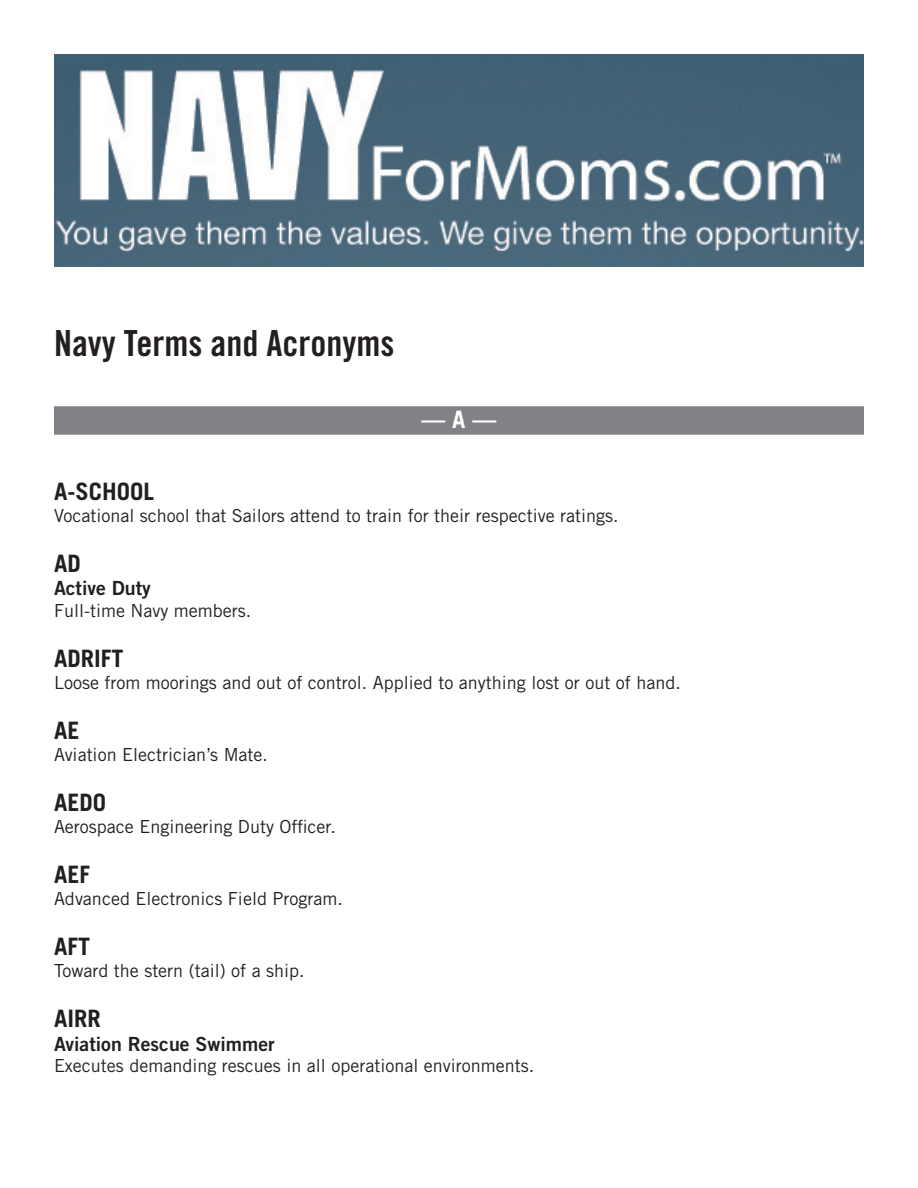
<style>
.page{position:relative;width:918px;height:1188px;background:#fff}
.page>*{position:absolute;margin:0;border:0;box-sizing:border-box;transform-origin:0 0}
.t1{font:36px "Trade Gothic LT Std Bd Cn 20";color:#231f20}
.t2{font:700 24px "Trade Gothic LT Std";color:#231f20}
.t3{font:700 24px "Trade Gothic LT Std";color:#fff}
.t4{font:19.5px "Trade Gothic LT Std Bd 2";color:#231f20}
.t5{font:18px "Trade Gothic LT Std";color:#231f20}
</style>
<div class="page">
<div style="left:54px;top:406px;width:810px;height:29px;background:#808285"></div>
<img style="left:54px;top:54px;width:810px;height:213px">
<h1 class="t1" style="left:54px;top:321px;width:342px">Navy Terms and Acronyms</h1>
<h2 class="t3" style="left:422px;top:405px;width:76px">— A —</h2>
<h2 class="t2" style="left:54px;top:477px;width:102px">A-SCHOOL</h2>
<p class="t5" style="left:54px;top:504px;width:566px">Vocational school that Sailors attend to train for their respective ratings.</p>
<h2 class="t2" style="left:54px;top:549px;width:28px">AD</h2>
<p class="t4" style="left:54px;top:576px;width:98px">Active Duty</p>
<p class="t5" style="left:54px;top:600px;width:199px">Full-time Navy members.</p>
<h2 class="t2" style="left:54px;top:644px;width:71px">ADRIFT</h2>
<p class="t5" style="left:54px;top:672px;width:628px">Loose from moorings and out of control. Applied to anything lost or out of hand.</p>
<h2 class="t2" style="left:54px;top:716px;width:27px">AE</h2>
<p class="t5" style="left:54px;top:744px;width:216px">Aviation Electrician’s Mate.</p>
<h2 class="t2" style="left:54px;top:788px;width:51px">AEDO</h2>
<p class="t5" style="left:54px;top:816px;width:283px">Aerospace Engineering Duty Officer.</p>
<h2 class="t2" style="left:54px;top:860px;width:37px">AEF</h2>
<p class="t5" style="left:54px;top:888px;width:290px">Advanced Electronics Field Program.</p>
<h2 class="t2" style="left:54px;top:932px;width:37px">AFT</h2>
<p class="t5" style="left:54px;top:960px;width:252px">Toward the stern (tail) of a ship.</p>
<h2 class="t2" style="left:54px;top:1004px;width:48px">AIRR</h2>
<p class="t4" style="left:54px;top:1032px;width:222px">Aviation Rescue Swimmer</p>
<p class="t5" style="left:54px;top:1055px;width:482px">Executes demanding rescues in all operational environments.</p>
</div>
